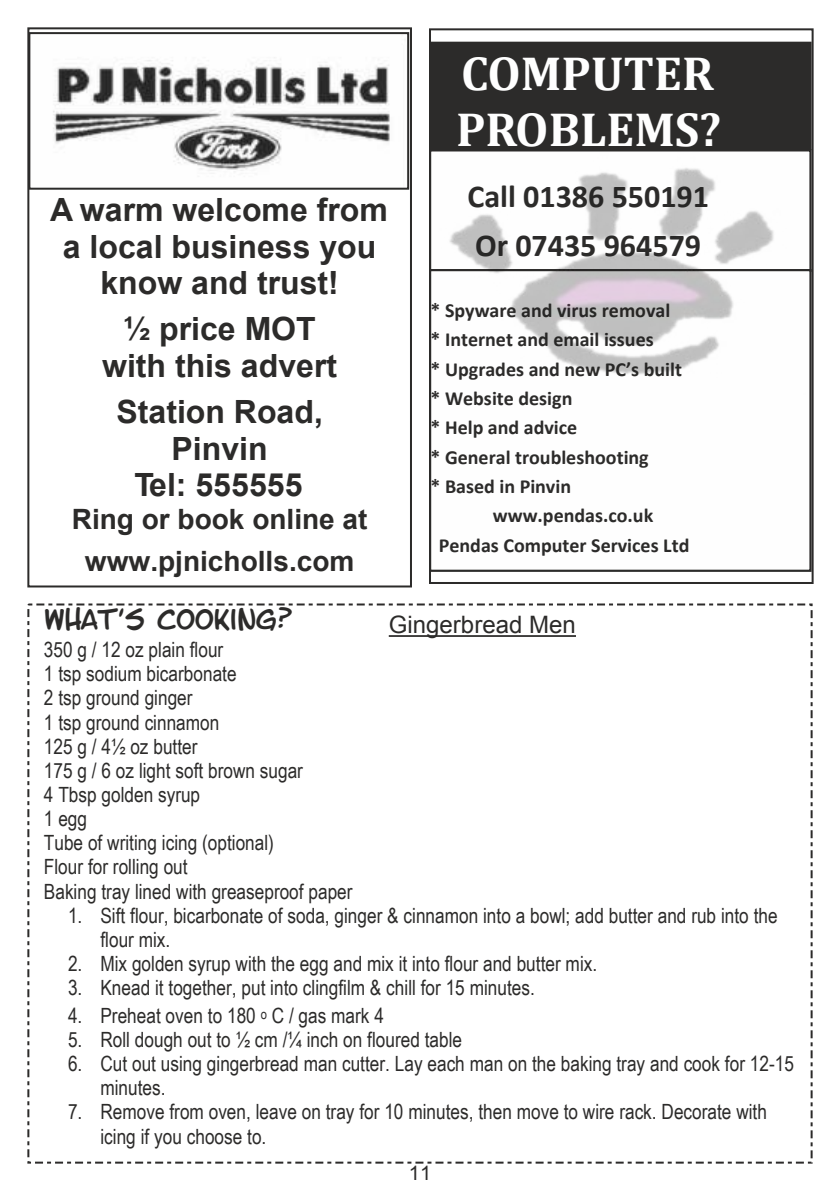
<style>
.page{position:relative;width:840px;height:1191px;background:#fff}
.page>*{position:absolute;margin:0;border:0;box-sizing:border-box;transform-origin:0 0}
.t1{font:700 48px/56.2px "Cambria";color:#fefefe}
.t2{font:700 32px/36.6px "Arial";color:#2c2b2a;text-align:center}
.t3{font:700 32px/49px "Calibri";color:#2c2b2a}
.t4{font:700 28px/41.2px "Arial";color:#2c2b2a;text-align:center}
.t5{font:24px "Letter O Matic";color:#2c2b2a}
.t6{font:24px "Arial";color:#2c2b2a}
.t7{font:21px/24.2px "Arial Narrow";color:#2c2b2a}
.t8{font:700 20px/29.4px "Calibri";color:#2c2b2a}
.t9{font:20px "Arial";color:#2c2b2a}
</style>
<div class="page">
<div style="left:27px;top:27px;width:385px;height:560px;border:2px solid #2c2b2a"></div>
<img style="left:53px;top:57px;width:337px;height:115px">
<div style="left:28px;top:32px;width:381px;height:158px;border:2px solid #2c2b2a"></div>
<div style="left:429px;top:149px;width:382px;height:123px;border:2px solid #2c2b2a"></div>
<div style="left:429px;top:42px;width:382px;height:108px;background:#2c2b2a"></div>
<img style="left:432px;top:168px;width:376px;height:207px">
<div style="left:429px;top:28px;width:384px;height:556px;border:2px solid #2c2b2a"></div>
<hr style="left:388px;top:635px;width:187px;height:2px;background:#2c2b2a">
<h2 class="t2" style="left:50px;top:194px;width:339px">A warm welcome from a local business you know and trust!</h2>
<h2 class="t2" style="left:102px;top:314px;width:236px">½ price MOT with this advert</h2>
<h2 class="t2" style="left:116px;top:396px;width:208px">Station Road,<br>Pinvin<br>Tel: 555555</h2>
<h3 class="t4" style="left:72px;top:501px;width:297px">Ring or book online at www.pjnicholls.com</h3>
<h1 class="t1" style="left:456px;top:48px;width:266px">COMPUTER<br>PROBLEMS?</h1>
<h2 class="t3" style="left:467px;top:175px;width:243px">Call 01386 550191<br>Or 07435 964579</h2>
<p class="t8" style="left:430px;top:297px;width:253px">* Spyware and virus removal * Internet and email issues<br>* Upgrades and new PC’s built * Website design<br>* Help and advice<br>* General troubleshooting<br>* Based in Pinvin</p>
<p class="t8" style="left:438px;top:502px;width:252px;text-indent:54px">www.pendas.co.uk<br>Pendas Computer Services Ltd</p>
<p class="t5" style="left:44px;top:610px;width:250px">WHAT’S COOKING?</p>
<p class="t6" style="left:388px;top:615px;width:188px">Gingerbread Men</p>
<p class="t7" style="left:44px;top:639px;width:310px">350 g / 12 oz plain flour<br>1 tsp sodium bicarbonate<br>2 tsp ground ginger<br>1 tsp ground cinnamon<br>125 g / 4½ oz butter<br>175 g / 6 oz light soft brown sugar<br>4 Tbsp golden syrup<br>1 egg<br>Tube of writing icing (optional)<br>Flour for rolling out<br>Baking tray lined with greaseproof paper</p>
<p class="t7" style="left:100px;top:905px;width:678px;text-indent:-32px">1. Sift flour, bicarbonate of soda, ginger &amp; cinnamon into a bowl; add butter and rub into the flour mix.</p>
<p class="t7" style="left:68px;top:953px;width:530px">2. Mix golden syrup with the egg and mix it into flour and butter mix.</p>
<p class="t7" style="left:68px;top:977px;width:468px">3. Knead it together, put into clingfilm &amp; chill for 15 minutes.</p>
<p class="t7" style="left:68px;top:1005px;width:317px">4. Preheat oven to 180 <sup>o</sup> C / gas mark 4</p>
<p class="t7" style="left:68px;top:1029px;width:395px">5. Roll dough out to ½ cm /¼ inch on floured table</p>
<p class="t7" style="left:100px;top:1053px;width:694px;text-indent:-32px">6. Cut out using gingerbread man cutter. Lay each man on the baking tray and cook for 12-15 minutes.</p>
<p class="t7" style="left:100px;top:1101px;width:667px;text-indent:-32px">7. Remove from oven, leave on tray for 10 minutes, then move to wire rack. Decorate with icing if you choose to.</p>
<p class="t9" style="left:408px;top:1165px;width:24px">11</p>
</div>
